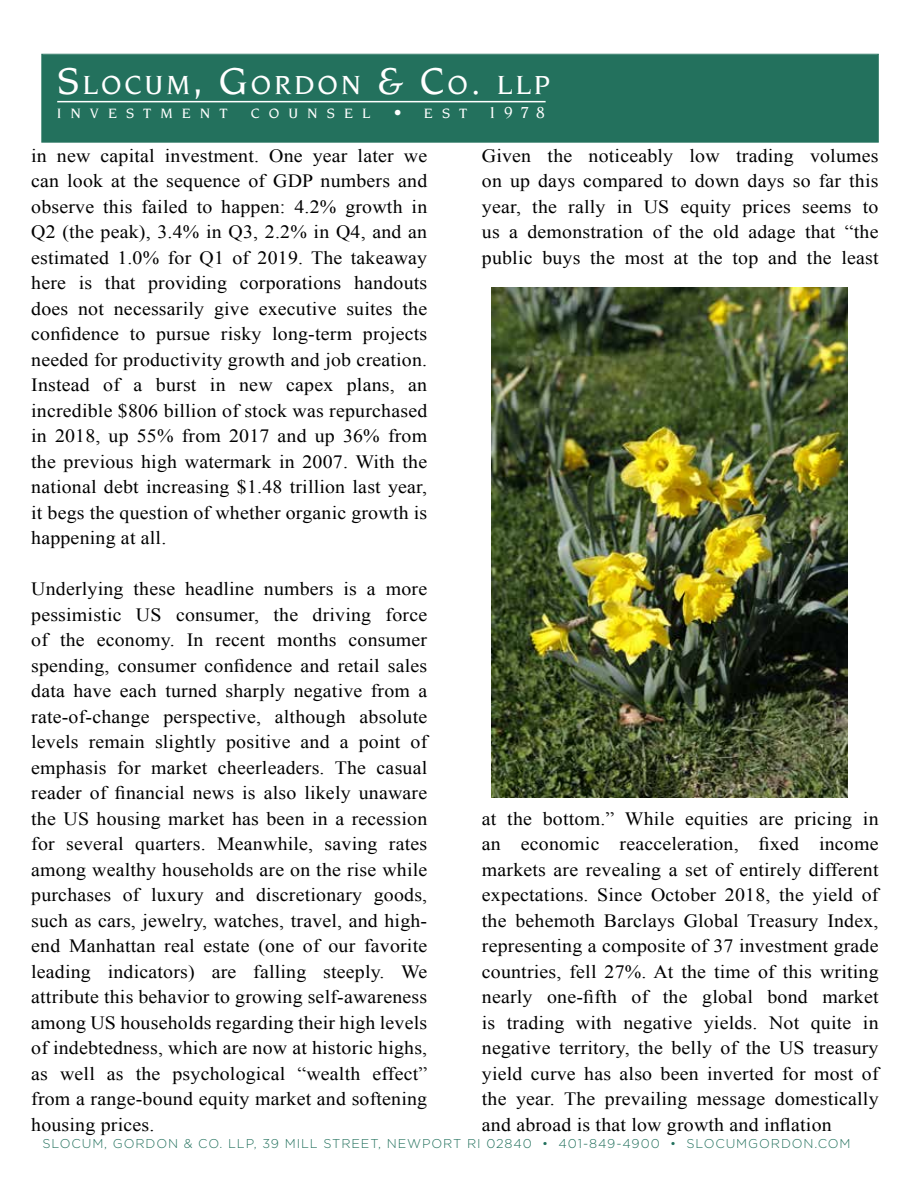
<style>
.page{position:relative;width:918px;height:1188px;background:#fff}
.page>*{position:absolute;margin:0;border:0;box-sizing:border-box;transform-origin:0 0}
.t1{font:500 28.35px "Novarese Std";letter-spacing:.1em;color:#fff}
.t2{font:18.75px/25.5px "Times New Roman";letter-spacing:.01em;color:#000;text-align:justify;scale:1.06 1}
.t3{font:500 17.25px "Novarese Std";color:#fff}
.t4{font:500 14.7px "Novarese Std";letter-spacing:.615em;color:#fff}
.t5{font:300 12.75px "Gotham";letter-spacing:.07em;color:#23715d}
.s1{font-size:40.5px}
.s2{font-size:14.7px}
</style>
<div class="page">
<div style="left:41px;top:54px;width:838px;height:89px;background:#23715d"></div>
<div style="left:43px;top:55px;width:835px;height:86px;border:1px solid #23715d"></div>
<hr style="left:57px;top:101px;width:489px;height:1px;background:#fff">
<img style="left:491px;top:287px;width:356px;height:510px">
<h1 class="t1" style="left:57px;top:69px;width:494px"><span class="s1">S</span>LOCUM<span class="s1">, G</span>ORDON <span class="s1">&amp; C</span>O<span class="s1">.</span> LLP</h1>
<p class="t4" style="left:57px;top:105px;width:172px">INVESTMENT</p>
<p class="t4" style="left:251px;top:105px;width:121px">COUNSEL</p>
<p class="t3" style="left:394px;top:102px;width:153px">• <span class="s2">EST</span> 1978</p>
<p class="t2" style="left:31px;top:143px;width:375px">in new capital investment. One year later we can look at the sequence of GDP numbers and observe this failed to happen: 4.2% growth in Q2 (the peak), 3.4% in Q3, 2.2% in Q4, and an estimated 1.0% for Q1 of 2019. The takeaway here is that providing corporations handouts does not necessarily give executive suites the confidence to pursue risky long-term projects needed for productivity growth and job creation.<br>Instead of a burst in new capex plans, an incredible $806 billion of stock was repurchased in 2018, up 55% from 2017 and up 36% from the previous high watermark in 2007. With the national debt increasing $1.48 trillion last year, it begs the question of whether organic growth is happening at all.</p>
<p class="t2" style="left:31px;top:576px;width:375px">Underlying these headline numbers is a more pessimistic US consumer, the driving force of the economy. In recent months consumer spending, consumer confidence and retail sales data have each turned sharply negative from a rate-of-change perspective, although absolute levels remain slightly positive and a point of emphasis for market cheerleaders. The casual reader of financial news is also likely unaware the US housing market has been in a recession for several quarters. Meanwhile, saving rates among wealthy households are on the rise while purchases of luxury and discretionary goods, such as cars, jewelry, watches, travel, and high&shy;end Manhattan real estate (one of our favorite leading indicators) are falling steeply. We attribute this behavior to growing self-awareness among US households regarding their high levels of indebtedness, which are now at historic highs, as well as the psychological “wealth effect” from a range-bound equity market and softening housing prices.</p>
<p class="t2" style="left:482px;top:143px;width:376px">Given the noticeably low trading volumes on up days compared to down days so far this year, the rally in US equity prices seems to us a demonstration of the old adage that “the public buys the most at the top and the least</p>
<p class="t2" style="left:482px;top:806px;width:376px">at the bottom.” While equities are pricing in an economic reacceleration, fixed income markets are revealing a set of entirely different expectations. Since October 2018, the yield of the behemoth Barclays Global Treasury Index, representing a composite of 37 investment grade countries, fell 27%. At the time of this writing nearly one-fifth of the global bond market is trading with negative yields. Not quite in negative territory, the belly of the US treasury yield curve has also been inverted for most of the year. The prevailing message domestically and abroad is that low growth and inflation</p>
<p class="t5" style="left:42px;top:1136px;width:810px">SLOCUM, GORDON &amp; CO. LLP, 39 MILL STREET, NEWPORT RI 02840 • 401-849-4900 • SLOCUMGORDON.COM</p>
</div>
